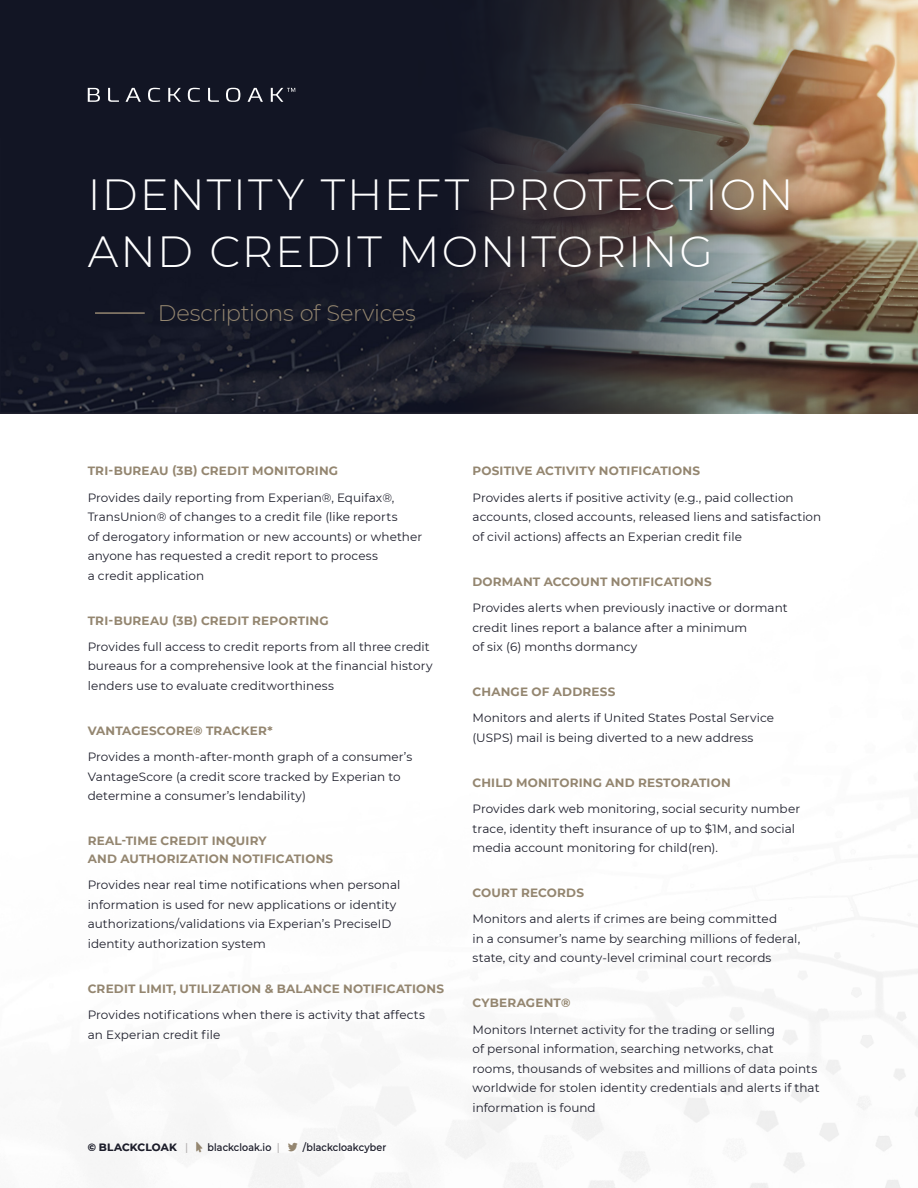
<style>
.page{position:relative;width:918px;height:1188px;background:#fff}
.page>*{position:absolute;margin:0;border:0;box-sizing:border-box;transform-origin:0 0}
.t1{font:300 43.5px/57px "Montserrat";letter-spacing:.045em;color:#fff}
.t2{font:300 22.5px "Montserrat";letter-spacing:-.015em;color:#948670}
.t3{font:12px/19.5px "Montserrat";letter-spacing:.005em;color:#1d1e2b}
.t4{font:700 12px/18px "Montserrat";letter-spacing:.015em;color:#948670}
.t5{font:500 10.5px "Montserrat";letter-spacing:.01em;color:#1d1e2b;scale:.9 1}
.t6{font:700 10.5px "Montserrat";letter-spacing:.015em;color:#1d1e2b}
.s1{font-weight:400;color:#afacac}
</style>
<div class="page">
<svg style="left:0;top:0;width:418px;height:414px;background:#131625"></svg>
<img style="left:418px;top:0;width:500px;height:414px">
<svg style="left:88px;top:88px;width:12px;height:14px"></svg>
<svg style="left:108px;top:88px;width:11px;height:14px"></svg>
<svg style="left:126px;top:88px;width:15px;height:14px"></svg>
<svg style="left:148px;top:88px;width:12px;height:14px"></svg>
<svg style="left:168px;top:88px;width:13px;height:14px"></svg>
<svg style="left:188px;top:88px;width:12px;height:14px"></svg>
<svg style="left:208px;top:88px;width:11px;height:14px"></svg>
<svg style="left:226px;top:88px;width:14px;height:14px"></svg>
<svg style="left:248px;top:88px;width:15px;height:14px"></svg>
<svg style="left:271px;top:88px;width:24px;height:14px"></svg>
<hr style="left:95px;top:312px;width:50px;height:2px;background:#948670">
<svg style="left:196px;top:1141px;width:6px;height:11px"></svg>
<h1 class="t1" style="left:88px;top:164px;width:707px">IDENTITY THEFT PROTECTION<br>AND CREDIT MONITORING</h1>
<h2 class="t2" style="left:158px;top:298px;width:260px">Descriptions of Services</h2>
<p class="t4" style="left:88px;top:462px;width:252px">TRI-BUREAU (3B) CREDIT MONITORING</p>
<p class="t3" style="left:88px;top:487px;width:336px">Provides daily reporting from Experian®, Equifax®, TransUnion® of changes to a credit file (like reports<br>of derogatory information or new accounts) or whether anyone has requested a credit report to process<br>a credit application</p>
<p class="t4" style="left:88px;top:611px;width:242px">TRI-BUREAU (3B) CREDIT REPORTING</p>
<p class="t3" style="left:88px;top:637px;width:346px">Provides full access to credit reports from all three credit bureaus for a comprehensive look at the financial history lenders use to evaluate creditworthiness</p>
<p class="t4" style="left:88px;top:721px;width:186px">VANTAGESCORE® TRACKER*</p>
<p class="t3" style="left:88px;top:747px;width:326px">Provides a month-after-month graph of a consumer’s<br>VantageScore (a credit score tracked by Experian to determine a consumer’s lendability)</p>
<p class="t4" style="left:88px;top:831px;width:247px">REAL-TIME CREDIT INQUIRY<br>AND AUTHORIZATION NOTIFICATIONS</p>
<p class="t3" style="left:88px;top:875px;width:314px">Provides near real time notifications when personal information is used for new applications or identity authorizations/validations via Experian’s PreciseID identity authorization system</p>
<p class="t4" style="left:88px;top:979px;width:358px">CREDIT LIMIT, UTILIZATION &amp; BALANCE NOTIFICATIONS</p>
<p class="t3" style="left:88px;top:1005px;width:339px">Provides notifications when there is activity that affects an Experian credit file</p>
<p class="t6" style="left:88px;top:1139px;width:102px">© BLACKCLOAK <span class="s1">|</span></p>
<p class="t5" style="left:208px;top:1140px;width:82px">blackcloak.io <span class="s1">|</span></p>
<p class="t5" style="left:303px;top:1140px;width:94px">/blackcloakcyber</p>
<p class="t4" style="left:473px;top:462px;width:229px">POSITIVE ACTIVITY NOTIFICATIONS</p>
<p class="t3" style="left:473px;top:487px;width:350px">Provides alerts if positive activity (e.g., paid collection accounts, closed accounts, released liens and satisfaction of civil actions) affects an Experian credit file</p>
<p class="t4" style="left:473px;top:572px;width:241px">DORMANT ACCOUNT NOTIFICATIONS</p>
<p class="t3" style="left:473px;top:598px;width:317px">Provides alerts when previously inactive or dormant credit lines report a balance after a minimum<br>of six (6) months dormancy</p>
<p class="t4" style="left:473px;top:682px;width:144px">CHANGE OF ADDRESS</p>
<p class="t3" style="left:473px;top:708px;width:303px">Monitors and alerts if United States Postal Service (USPS) mail is being diverted to a new address</p>
<p class="t4" style="left:473px;top:773px;width:260px">CHILD MONITORING AND RESTORATION</p>
<p class="t3" style="left:473px;top:799px;width:329px">Provides dark web monitoring, social security number trace, identity theft insurance of up to $1M, and social media account monitoring for child(ren).</p>
<p class="t4" style="left:473px;top:883px;width:113px">COURT RECORDS</p>
<p class="t3" style="left:473px;top:909px;width:329px">Monitors and alerts if crimes are being committed<br>in a consumer’s name by searching millions of federal, state, city and county-level criminal court records</p>
<p class="t4" style="left:473px;top:993px;width:99px">CYBERAGENT®</p>
<p class="t3" style="left:473px;top:1019px;width:349px">Monitors Internet activity for the trading or selling<br>of personal information, searching networks, chat<br>rooms, thousands of websites and millions of data points worldwide for stolen identity credentials and alerts if that information is found</p>
</div>
